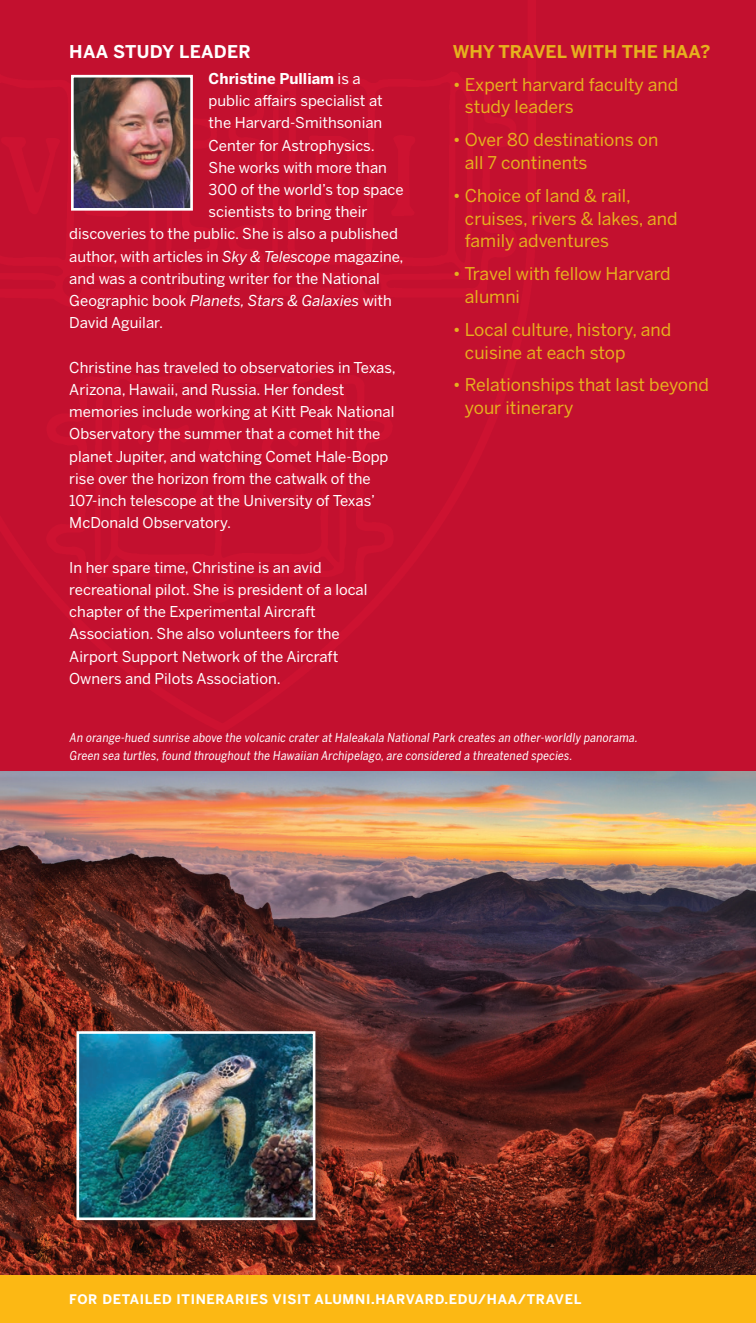
<style>
.page{position:relative;width:756px;height:1323px;background:#fff}
.page>*{position:absolute;margin:0;border:0;box-sizing:border-box;transform-origin:0 0}
.t1{font:17.5px/22.8px "Benton Sans";color:#e6b01e}
._28__white_head_u_lc{font:700 17.5px "Benton Sans";color:#e6b01e}
._29__white_text_9_12{font:700 17.5px "Benton Sans";letter-spacing:.02em;color:#fff}
._28__white_head_u_lc-2{font:14.88px/22.2px "Benton Sans";color:#fff}
._28__white_head_u_lc-3{font:italic 14.88px "Benton Sans";color:#fff}
._28__white_head_u_lc-4{font:700 14.88px "Benton Sans";color:#fff}
.t2{font:700 13.12px "Benton Sans";letter-spacing:.05em;color:#fff}
._12__red_text_9_12{font:12.25px/17.5px "Benton Sans Cond";color:#fff}
.s1{font-weight:400}
.s2{font-style:italic}
.s3{font-style:normal}
</style>
<div class="page">
<div style="left:0;top:0;width:756px;height:772px;background:#c3102f"></div>
<img style="left:0;top:772px;width:756px;height:504px">
<div style="left:0;top:1276px;width:756px;height:47px;background:#fcb814"></div>
<img style="left:75px;top:79px;width:114px;height:128px">
<div style="left:71px;top:75px;width:122px;height:136px;border:3px solid #fff"></div>
<div style="left:72px;top:1027px;width:258px;height:208px;background:#231f20;opacity:.55"></div>
<img style="left:80px;top:1035px;width:231px;height:181px">
<div style="left:76px;top:1031px;width:239px;height:189px;border:3px solid #fff"></div>
<p class="_29__white_text_9_12" style="left:69px;top:41px;width:183px">HAA STUDY LEADER</p>
<p class="_28__white_head_u_lc-4" style="left:209px;top:70px;width:154px">Christine Pulliam <span class="s1">is a</span></p>
<p class="_28__white_head_u_lc-2" style="left:209px;top:89px;width:176px">public affairs specialist at</p>
<p class="_28__white_head_u_lc-2" style="left:209px;top:112px;width:175px">the Harvard-Smithsonian</p>
<p class="_28__white_head_u_lc-2" style="left:209px;top:134px;width:168px">Center for Astrophysics.</p>
<p class="_28__white_head_u_lc-2" style="left:209px;top:156px;width:180px">She works with more than</p>
<p class="_28__white_head_u_lc-2" style="left:209px;top:178px;width:197px">300 of the world’s top space</p>
<p class="_28__white_head_u_lc-2" style="left:209px;top:201px;width:160px">scientists to bring their</p>
<p class="_28__white_head_u_lc-2" style="left:69px;top:223px;width:330px">discoveries to the public. She is also a published</p>
<p class="_28__white_head_u_lc-2" style="left:69px;top:245px;width:336px">author, with articles in <span class="s2">Sky &amp; Telescope</span> magazine,</p>
<p class="_28__white_head_u_lc-2" style="left:69px;top:267px;width:312px">and was a contributing writer for the National</p>
<p class="_28__white_head_u_lc-3" style="left:69px;top:292px;width:324px"><span class="s3">Geographic book</span> Planets, Stars &amp; Galaxies <span class="s3">with</span></p>
<p class="_28__white_head_u_lc-2" style="left:69px;top:312px;width:95px">David Aguilar.</p>
<p class="_28__white_head_u_lc-2" style="left:69px;top:356px;width:328px">Christine has traveled to observatories in Texas, Arizona, Hawaii, and Russia. Her fondest memories include working at Kitt Peak National Observatory the summer that a comet hit the planet Jupiter, and watching Comet Hale-Bopp rise over the horizon from the catwalk of the 107-inch telescope at the University of Texas’ McDonald Observatory.</p>
<p class="_28__white_head_u_lc-2" style="left:69px;top:556px;width:300px">In her spare time, Christine is an avid recreational pilot. She is president of a local chapter of the Experimental Aircraft Association. She also volunteers for the Airport Support Network of the Aircraft Owners and Pilots Association.</p>
<p class="_28__white_head_u_lc" style="left:453px;top:41px;width:259px">WHY TRAVEL WITH THE HAA?</p>
<p class="t1" style="left:465px;top:73px;width:215px;text-indent:-12px">• Expert harvard faculty and study leaders</p>
<p class="t1" style="left:465px;top:128px;width:195px;text-indent:-12px">• Over 80 destinations on all 7 continents</p>
<p class="t1" style="left:465px;top:184px;width:214px;text-indent:-12px">• Choice of land &amp; rail, cruises, rivers &amp; lakes, and family adventures</p>
<p class="t1" style="left:465px;top:262px;width:207px;text-indent:-12px">• Travel with fellow Harvard alumni</p>
<p class="t1" style="left:465px;top:318px;width:208px;text-indent:-12px">• Local culture, history, and cuisine at each stop</p>
<p class="t1" style="left:465px;top:373px;width:245px;text-indent:-12px">• Relationships that last beyond your itinerary</p>
<p class="_12__red_text_9_12" style="left:69px;top:729px;width:572px">An orange-hued sunrise above the volcanic crater at Haleakala National Park creates an other-worldly panorama.<br>Green sea turtles,found throughout the Hawaiian Archipelago,are considered a threatened species.</p>
<p class="t2" style="left:69px;top:1292px;width:514px">FOR DETAILED ITINERARIES VISIT ALUMNI.HARVARD.EDU/HAA/TRAVEL</p>
</div>
